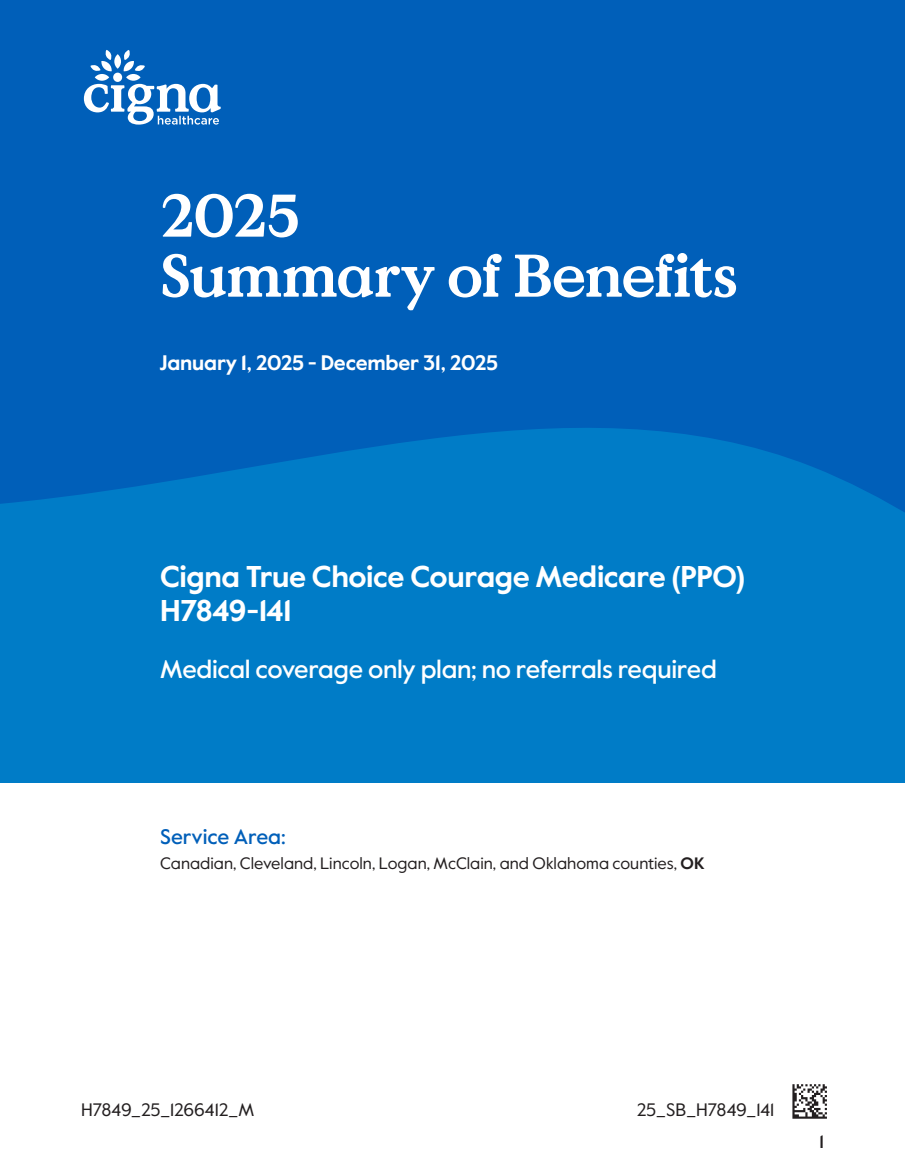
<style>
.page{position:relative;width:905px;height:1175px;background:#fff}
.page>*{position:absolute;margin:0;border:0;box-sizing:border-box;transform-origin:0 0}
.t1{font:700 60px "Value Serif Pro";letter-spacing:-.03em;color:#fff}
.subtitle_toc{font:700 30px/34.5px "Value Sans Pro";letter-spacing:-.015em;color:#fff}
.blurb{font:500 25.5px "Value Sans Pro";letter-spacing:-.015em;color:#fff}
.dates{font:700 21px "Value Sans Pro";letter-spacing:-.01em;color:#fff}
.service_area_heading{font:500 21px "Value Sans Pro";letter-spacing:-.005em;color:#005fb9}
.mat_ID{font:18px "Value Sans Pro";letter-spacing:-.015em;color:#231f20}
.print_code{font:18px "Value Sans Pro";letter-spacing:-.01em;color:#231f20}
.t2{font:500 18px "Value Sans Pro";color:#231f20}
.para_service_area{font:16.5px "Value Sans Pro";color:#231f20}
.s1{font-weight:700}
</style>
<div class="page">
<hr style="left:792px;top:1084px;width:2px;height:34px;background:#231f20">
<svg style="left:794px;top:1084px;width:32px;height:34px"></svg>
<div style="left:0;top:338px;width:904px;height:445px;background:#007cc7"></div>
<svg style="left:0;top:0;width:904px;height:512px;background:#0062ba"></svg>
<svg style="left:84px;top:50px;width:137px;height:75px"></svg>
<p class="t1" style="left:160px;top:179px;width:142px">2025</p>
<p class="t1" style="left:160px;top:239px;width:579px">Summary of Benefits</p>
<p class="dates" style="left:159px;top:350px;width:340px">January 1, 2025 - December 31, 2025</p>
<p class="subtitle_toc" style="left:160px;top:560px;width:586px">Cigna True Choice Courage Medicare (PPO)<br>H7849-141</p>
<p class="blurb" style="left:160px;top:654px;width:558px">Medical coverage only plan; no referrals required</p>
<p class="service_area_heading" style="left:160px;top:823px;width:127px">Service Area:</p>
<p class="para_service_area" style="left:160px;top:853px;width:546px">Canadian, Cleveland, Lincoln, Logan, McClain, and Oklahoma counties, <span class="s1">OK</span></p>
<p class="mat_ID" style="left:81px;top:1098px;width:175px">H7849_25_1266412_M</p>
<p class="print_code" style="left:637px;top:1098px;width:139px">25_SB_H7849_141</p>
<p class="t2" style="left:819px;top:1130px;width:6px">1</p>
</div>
